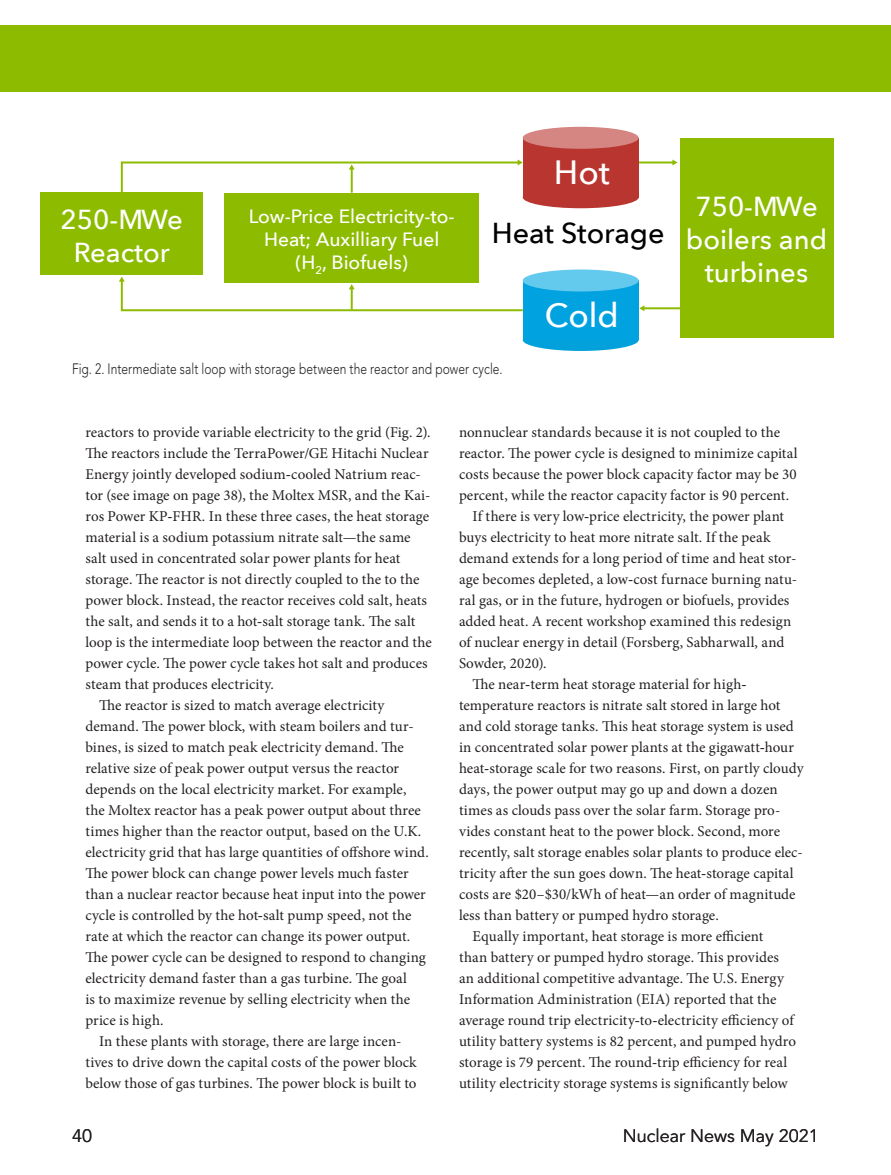
<style>
.page{position:relative;width:891px;height:1175px;background:#fff}
.page>*{position:absolute;margin:0;border:0;box-sizing:border-box;transform-origin:0 0}
.t1{font:500 33.6px "Avenir Next";color:#fff}
.t2{font:500 28.8px "Avenir Next";color:#000}
.t3{font:500 27.45px/32.8px "Avenir Next";color:#fff;text-align:center}
.t4{font:500 19.2px/23.1px "Avenir Next";color:#fff;text-align:center}
.t5{font:18px "Avenir";color:#231f20}
.t6{font:15px "Minion Pro";letter-spacing:.005em;color:#231f20}
.t7{font:300 15px "Avenir";letter-spacing:.005em;color:#231f20;scale:.8 1}
.s1{font-weight:700}
</style>
<div class="page">
<hr style="left:629px;top:161px;width:44px;height:2px;background:#8dbb00">
<svg style="left:672px;top:159px;width:6px;height:6px"></svg>
<hr style="left:644px;top:307px;width:44px;height:2px;background:#8dbb00">
<svg style="left:639px;top:305px;width:5px;height:6px"></svg>
<div style="left:680px;top:138px;width:153px;height:199px;background:#8dbb00"></div>
<div style="left:225px;top:193px;width:254px;height:89px;background:#8dbb00"></div>
<div style="left:41px;top:193px;width:162px;height:82px;background:#8dbb00"></div>
<div style="left:523px;top:186px;width:116px;height:22px;background:#b93530;border-radius:50%"></div>
<div style="left:523px;top:138px;width:116px;height:59px;background:#b93530"></div>
<div style="left:523px;top:127px;width:116px;height:22px;background:#d58682;border-radius:50%"></div>
<div style="left:523px;top:329px;width:116px;height:22px;background:#03a1db;border-radius:50%"></div>
<div style="left:523px;top:280px;width:116px;height:60px;background:#00a2e0"></div>
<div style="left:523px;top:269px;width:116px;height:22px;background:#64caed;border-radius:50%"></div>
<svg style="left:119px;top:276px;width:406px;height:36px"></svg>
<svg style="left:120px;top:159px;width:403px;height:36px"></svg>
<div style="left:0;top:26px;width:891px;height:66px;background:#8dbb00"></div>
<h3 class="t3" style="left:61px;top:202px;width:124px">250-MWe<br>Reactor</h3>
<p class="t4" style="left:249px;top:204px;width:207px">Low-Price Electricity-to-<br>Heat; Auxilliary Fuel (H<sub>2</sub>, Biofuels)</p>
<h1 class="t1" style="left:554px;top:144px;width:57px">Hot</h1>
<h2 class="t2" style="left:492px;top:208px;width:174px">Heat Storage</h2>
<h1 class="t1" style="left:545px;top:287px;width:75px">Cold</h1>
<p class="t7" style="left:72px;top:360px;width:540px">Fig. 2. Intermediate salt loop with storage between the reactor and power cycle.</p>
<h3 class="t3" style="left:686px;top:189px;width:143px">750-MWe boilers and turbines</h3>
<p class="t6" style="left:86px;top:422px;width:347px">reactors to provide variable electricity to the grid (Fig. 2).</p>
<p class="t6" style="left:86px;top:443px;width:345px">The reactors include the TerraPower/GE Hitachi Nuclear</p>
<p class="t6" style="left:86px;top:464px;width:337px">Energy jointly developed sodium<span class="s1">-</span>cooled Natrium reac-</p>
<p class="t6" style="left:86px;top:485px;width:347px">tor (see image on page 38), the Moltex MSR, and the Kai-</p>
<p class="t6" style="left:86px;top:506px;width:345px">ros Power KP<span class="s1">-</span>FHR. In these three cases, the heat storage</p>
<p class="t6" style="left:86px;top:527px;width:327px">material is a sodium potassium nitrate salt—the same</p>
<p class="t6" style="left:86px;top:548px;width:317px">salt used in concentrated solar power plants for heat</p>
<p class="t6" style="left:86px;top:569px;width:336px">storage. The reactor is not directly coupled to the to the</p>
<p class="t6" style="left:86px;top:590px;width:343px">power block. Instead, the reactor receives cold salt, heats</p>
<p class="t6" style="left:86px;top:611px;width:332px">the salt, and sends it to a hot<span class="s1">-</span>salt storage tank. The salt</p>
<p class="t6" style="left:86px;top:632px;width:348px">loop is the intermediate loop between the reactor and the</p>
<p class="t6" style="left:86px;top:653px;width:344px">power cycle. The power cycle takes hot salt and produces</p>
<p class="t6" style="left:86px;top:674px;width:190px">steam that produces electricity.</p>
<p class="t6" style="left:99px;top:695px;width:287px">The reactor is sized to match average electricity</p>
<p class="t6" style="left:86px;top:716px;width:330px">demand. The power block, with steam boilers and tur-</p>
<p class="t6" style="left:86px;top:737px;width:320px">bines, is sized to match peak electricity demand. The</p>
<p class="t6" style="left:86px;top:758px;width:315px">relative size of peak power output versus the reactor</p>
<p class="t6" style="left:86px;top:779px;width:322px">depends on the local electricity market. For example,</p>
<p class="t6" style="left:86px;top:800px;width:337px">the Moltex reactor has a peak power output about three</p>
<p class="t6" style="left:86px;top:821px;width:337px">times higher than the reactor output, based on the U.K.</p>
<p class="t6" style="left:86px;top:842px;width:345px">electricity grid that has large quantities of offshore wind.</p>
<p class="t6" style="left:86px;top:863px;width:325px">The power block can change power levels much faster</p>
<p class="t6" style="left:86px;top:884px;width:342px">than a nuclear reactor because heat input into the power</p>
<p class="t6" style="left:86px;top:905px;width:328px">cycle is controlled by the hot<span class="s1">-</span>salt pump speed, not the</p>
<p class="t6" style="left:86px;top:926px;width:326px">rate at which the reactor can change its power output.</p>
<p class="t6" style="left:86px;top:947px;width:342px">The power cycle can be designed to respond to changing</p>
<p class="t6" style="left:86px;top:968px;width:323px">electricity demand faster than a gas turbine. The goal</p>
<p class="t6" style="left:86px;top:989px;width:326px">is to maximize revenue by selling electricity when the</p>
<p class="t6" style="left:86px;top:1010px;width:80px">price is high.</p>
<p class="t6" style="left:99px;top:1031px;width:304px">In these plants with storage, there are large incen-</p>
<p class="t6" style="left:86px;top:1052px;width:333px">tives to drive down the capital costs of the power block</p>
<p class="t6" style="left:86px;top:1073px;width:333px">below those of gas turbines. The power block is built to</p>
<p class="t6" style="left:459px;top:422px;width:323px">nonnuclear standards because it is not coupled to the</p>
<p class="t6" style="left:459px;top:443px;width:340px">reactor. The power cycle is designed to minimize capital</p>
<p class="t6" style="left:459px;top:464px;width:339px">costs because the power block capacity factor may be 30</p>
<p class="t6" style="left:459px;top:485px;width:332px">percent, while the reactor capacity factor is 90 percent.</p>
<p class="t6" style="left:472px;top:506px;width:313px">If there is very low<span class="s1">-</span>price electricity, the power plant</p>
<p class="t6" style="left:459px;top:527px;width:313px">buys electricity to heat more nitrate salt. If the peak</p>
<p class="t6" style="left:459px;top:548px;width:339px">demand extends for a long period of time and heat stor-</p>
<p class="t6" style="left:459px;top:569px;width:340px">age becomes depleted, a low<span class="s1">-</span>cost furnace burning natu-</p>
<p class="t6" style="left:459px;top:590px;width:332px">ral gas, or in the future, hydrogen or biofuels, provides</p>
<p class="t6" style="left:459px;top:611px;width:334px">added heat. A recent workshop examined this redesign</p>
<p class="t6" style="left:459px;top:632px;width:327px">of nuclear energy in detail (Forsberg, Sabharwall, and</p>
<p class="t6" style="left:459px;top:653px;width:89px">Sowder, 2020).</p>
<p class="t6" style="left:472px;top:674px;width:275px">The near<span class="s1">-</span>term heat storage material for high<span class="s1">-</span></p>
<p class="t6" style="left:459px;top:695px;width:323px">temperature reactors is nitrate salt stored in large hot</p>
<p class="t6" style="left:459px;top:716px;width:336px">and cold storage tanks. This heat storage system is used</p>
<p class="t6" style="left:459px;top:737px;width:337px">in concentrated solar power plants at the gigawatt<span class="s1">-</span>hour</p>
<p class="t6" style="left:459px;top:758px;width:346px">heat<span class="s1">-</span>storage scale for two reasons. First, on partly cloudy</p>
<p class="t6" style="left:459px;top:779px;width:320px">days, the power output may go up and down a dozen</p>
<p class="t6" style="left:459px;top:800px;width:323px">times as clouds pass over the solar farm. Storage pro-</p>
<p class="t6" style="left:459px;top:821px;width:323px">vides constant heat to the power block. Second, more</p>
<p class="t6" style="left:459px;top:842px;width:345px">recently, salt storage enables solar plants to produce elec-</p>
<p class="t6" style="left:459px;top:863px;width:336px">tricity after the sun goes down. The heat<span class="s1">-</span>storage capital</p>
<p class="t6" style="left:459px;top:884px;width:338px">costs are $20–$30/kWh of heat—an order of magnitude</p>
<p class="t6" style="left:459px;top:905px;width:261px">less than battery or pumped hydro storage.</p>
<p class="t6" style="left:472px;top:926px;width:293px">Equally important, heat storage is more efficient</p>
<p class="t6" style="left:459px;top:947px;width:322px">than battery or pumped hydro storage. This provides</p>
<p class="t6" style="left:459px;top:968px;width:327px">an additional competitive advantage. The U.S. Energy</p>
<p class="t6" style="left:459px;top:989px;width:319px">Information Administration (EIA) reported that the</p>
<p class="t6" style="left:459px;top:1010px;width:336px">average round trip electricity<span class="s1">-</span>to<span class="s1">-</span>electricity efficiency of</p>
<p class="t6" style="left:459px;top:1031px;width:339px">utility battery systems is 82 percent, and pumped hydro</p>
<p class="t6" style="left:459px;top:1052px;width:330px">storage is 79 percent. The round<span class="s1">-</span>trip efficiency for real</p>
<p class="t6" style="left:459px;top:1073px;width:330px">utility electricity storage systems is significantly below</p>
<p class="t5" style="left:72px;top:1125px;width:22px">40</p>
<p class="t5" style="left:623px;top:1125px;width:198px">Nuclear News May 2021</p>
</div>
